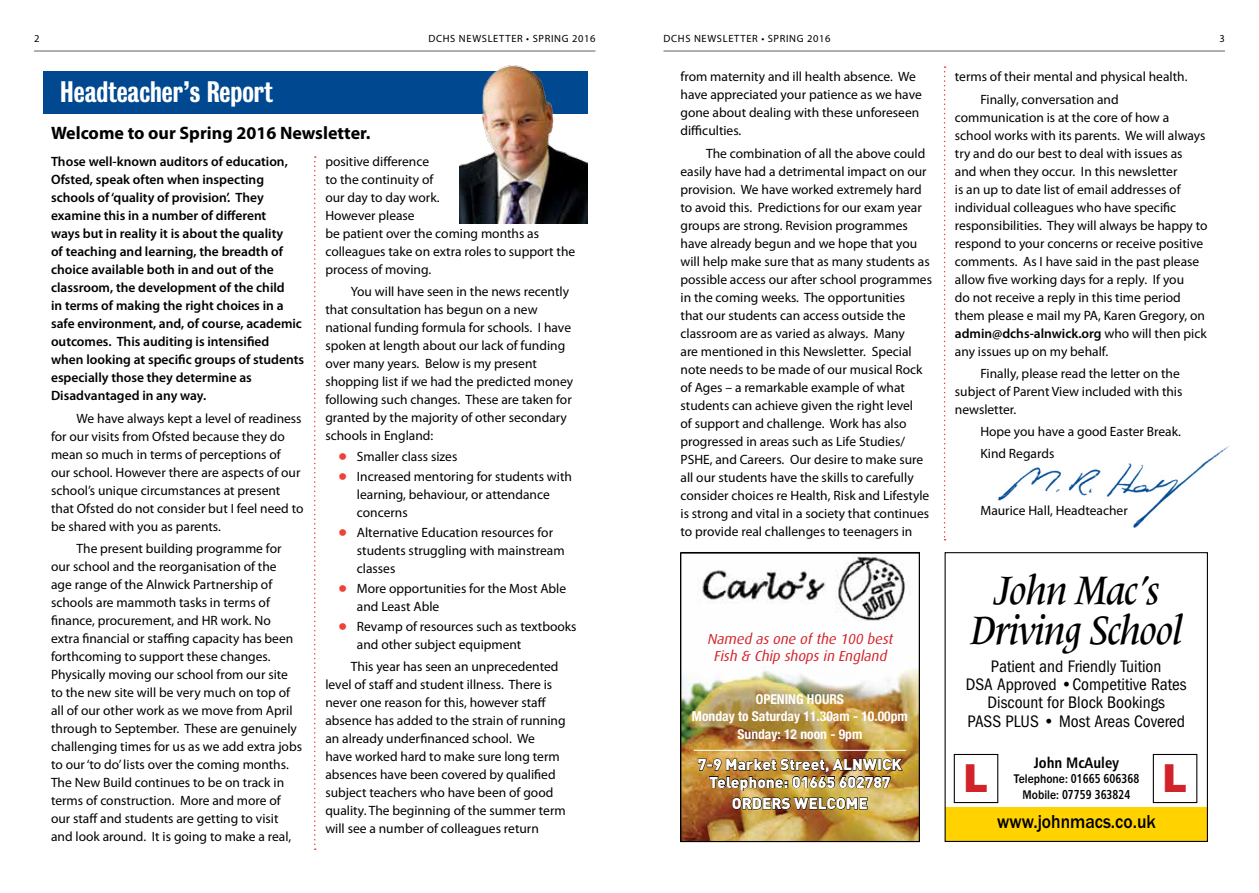
<style>
.page{position:relative;width:1259px;height:893px;background:#fff}
.page>*{position:absolute;margin:0;border:0;box-sizing:border-box;transform-origin:0 0}
.t1{font:italic 500 43.2px/39.9px "Meridien";letter-spacing:-.03em;color:#000;text-align:center;scale:.9 1}
.t2{font:900 38.85px "Helvetica Neue LT";color:#d2232a}
.t3{font:27px "Bureau Grotesque Three Five";color:#fff}
.t4{font:500 19.5px "Franklin Gothic Itc T";color:#000;scale:.9 1}
.t5{font:700 18px "Myriad Pro";color:#000}
.t6{font:condensed 17.25px/18.3px "Franklin Gothic EF";color:#000;text-align:center}
.t7{font:900 15.6px/17.5px "DIN";color:#fff;text-align:center}
.t8{font:15.15px "Humanist 777 BT Bold Condensed B";color:#000}
.t9{font:italic 14.55px/17.5px "Dax";color:#d2232a;text-align:center}
.t10{font:700 condensed 13.65px/17.5px "Helvetica Neue LT";color:#fff;text-align:center}
.t11{font:13.5px/18px "Myriad Pro";color:#000}
.t12{font:600 13.5px/18px "Myriad Pro";color:#000}
.t13{font:12.9px/15.6px "Humanist 777 BT Bold Condensed B";color:#000;text-align:center;scale:.9 1}
.t14{font:10.5px "Myriad Pro";letter-spacing:.06em;color:#000}
.s1{font-family:"Newspaper Pi BT";color:#ef4135}
.s2{font-weight:600}
.s3{font-family:"Franklin Gothic Itc T";font-weight:500}
</style>
<div class="page">
<img style="left:998px;top:446px;width:232px;height:82px">
<hr style="left:663px;top:50px;width:562px;height:2px;background:#939598">
<hr style="left:34px;top:50px;width:561px;height:2px;background:#939598">
<svg style="left:314px;top:156px;width:2px;height:694px"></svg>
<div style="left:945px;top:807px;width:262px;height:34px;background:#ffd200"></div>
<div style="left:944px;top:552px;width:264px;height:290px;border:1px solid #000"></div>
<div style="left:953px;top:754px;width:45px;height:49px;border:1px solid #000"></div>
<div style="left:1152px;top:754px;width:45px;height:49px;border:1px solid #000"></div>
<img style="left:683px;top:556px;width:234px;height:284px">
<hr style="left:694px;top:750px;width:212px;height:1px;background:#fff">
<img style="left:698px;top:758px;width:205px;height:33px">
<img style="left:732px;top:797px;width:135px;height:13px">
<div style="left:680px;top:552px;width:239px;height:290px;border:1px solid #000"></div>
<div style="left:43px;top:71px;width:545px;height:43px;background:#004990"></div>
<img style="left:459px;top:65px;width:129px;height:158px">
<svg style="left:944px;top:66px;width:1px;height:474px"></svg>
<p class="t14" style="left:34px;top:32px;width:7px">2</p>
<p class="t14" style="left:428px;top:32px;width:168px">DCHS NEWSLETTER • SPRING 2016</p>
<p class="t14" style="left:663px;top:32px;width:168px">DCHS NEWSLETTER • SPRING 2016</p>
<p class="t14" style="left:1219px;top:32px;width:7px">3</p>
<h3 class="t3" style="left:60px;top:76px;width:214px">Headteacher’s Report</h3>
<h3 class="t5" style="left:51px;top:121px;width:321px">Welcome to our Spring 2016 Newsletter.</h3>
<p class="t12" style="left:51px;top:153px;width:254px">Those well-known auditors of education, Ofsted, speak often when inspecting schools of ‘quality of provision’. They examine this in a number of different<br>ways but in reality it is about the quality<br>of teaching and learning, the breadth of choice available both in and out of the classroom, the development of the child<br>in terms of making the right choices in a safe environment, and, of course, academic outcomes. This auditing is intensified when looking at specific groups of students especially those they determine as Disadvantaged in any way.</p>
<p class="t11" style="left:51px;top:409px;width:254px;text-indent:26px">We have always kept a level of readiness for our visits from Ofsted because they do mean so much in terms of perceptions of<br>our school. However there are aspects of our school’s unique circumstances at present that Ofsted do not consider but I feel need to be shared with you as parents.</p>
<p class="t11" style="left:51px;top:539px;width:252px;text-indent:26px">The present building programme for our school and the reorganisation of the<br>age range of the Alnwick Partnership of schools are mammoth tasks in terms of finance, procurement, and HR work. No extra financial or staffing capacity has been forthcoming to support these changes.<br>Physically moving our school from our site to the new site will be very much on top of all of our other work as we move from April through to September. These are genuinely challenging times for us as we add extra jobs to our ‘to do’ lists over the coming months.<br>The New Build continues to be on track in terms of construction. More and more of our staff and students are getting to visit and look around. It is going to make a real,</p>
<p class="t11" style="left:325px;top:152px;width:251px">positive difference<br>to the continuity of<br>our day to day work.<br>However please<br>be patient over the coming months as colleagues take on extra roles to support the process of moving.</p>
<p class="t11" style="left:325px;top:283px;width:249px;text-indent:26px">You will have seen in the news recently that consultation has begun on a new national funding formula for schools. I have spoken at length about our lack of funding over many years. Below is my present shopping list if we had the predicted money following such changes. These are taken for granted by the majority of other secondary schools in England:</p>
<p class="t11" style="left:338px;top:446px;width:235px;line-height:20.1px"><span class="s1">q</span> Smaller class sizes<br><span class="s1">q</span> Increased mentoring for students with</p>
<p class="t11" style="left:357px;top:485px;width:194px">learning, behaviour, or attendance concerns</p>
<p class="t11" style="left:357px;top:523px;width:209px;text-indent:-19px"><span class="s1">q</span> Alternative Education resources for students struggling with mainstream classes</p>
<p class="t11" style="left:357px;top:579px;width:211px;text-indent:-19px"><span class="s1">q</span> More opportunities for the Most Able and Least Able</p>
<p class="t11" style="left:357px;top:617px;width:221px;text-indent:-19px"><span class="s1">q</span> Revamp of resources such as textbooks and other subject equipment</p>
<p class="t11" style="left:325px;top:658px;width:242px;text-indent:26px">This year has seen an unprecedented level of staff and student illness. There is never one reason for this, however staff absence has added to the strain of running an already underfinanced school. We<br>have worked hard to make sure long term absences have been covered by qualified subject teachers who have been of good quality. The beginning of the summer term will see a number of colleagues return</p>
<p class="t11" style="left:680px;top:68px;width:243px">from maternity and ill health absence. We have appreciated your patience as we have gone about dealing with these unforeseen difficulties.</p>
<p class="t11" style="left:680px;top:144px;width:253px;text-indent:26px">The combination of all the above could easily have had a detrimental impact on our provision. We have worked extremely hard to avoid this. Predictions for our exam year groups are strong. Revision programmes have already begun and we hope that you will help make sure that as many students as possible access our after school programmes in the coming weeks. The opportunities<br>that our students can access outside the classroom are as varied as always. Many<br>are mentioned in this Newsletter. Special note needs to be made of our musical Rock of Ages – a remarkable example of what students can achieve given the right level<br>of support and challenge. Work has also progressed in areas such as Life Studies/ PSHE, and Careers. Our desire to make sure all our students have the skills to carefully consider choices re Health, Risk and Lifestyle is strong and vital in a society that continues to provide real challenges to teenagers in</p>
<p class="t9" style="left:707px;top:630px;width:187px">Named as one of the 100 best<br>Fish &amp; Chip shops in England</p>
<p class="t10" style="left:692px;top:690px;width:217px">OPENING HOURS<br>Monday to Saturday 11.30am - 10.00pm<br>Sunday: 12 noon - 9pm</p>
<p class="t7" style="left:698px;top:755px;width:206px">7-9 Market Street, ALNWICK<br>Telephone: 01665 602787</p>
<p class="t7" style="left:732px;top:794px;width:138px">ORDERS WELCOME</p>
<p class="t11" style="left:980px;top:65px;width:208px;line-height:22.2px;text-indent:-26px">terms of their mental and physical health.<br>Finally, conversation and</p>
<p class="t11" style="left:955px;top:108px;width:254px">communication is at the core of how a school works with its parents. We will always try and do our best to deal with issues as<br>and when they occur. In this newsletter<br>is an up to date list of email addresses of individual colleagues who have specific responsibilities. They will always be happy to respond to your concerns or receive positive comments. As I have said in the past please allow five working days for a reply. If you<br>do not receive a reply in this time period them please e mail my PA, Karen Gregory, on <span class="s2">admin@dchs-alnwick.org</span> who will then pick any issues up on my behalf.</p>
<p class="t11" style="left:955px;top:364px;width:229px;text-indent:26px">Finally, please read the letter on the subject of Parent View included with this newsletter.</p>
<p class="t11" style="left:980px;top:420px;width:202px;line-height:22.2px">Hope you have a good Easter Break.<br>Kind Regards</p>
<p class="t11" style="left:980px;top:501px;width:149px">Maurice Hall, Headteacher</p>
<h1 class="t1" style="left:970px;top:571px;width:238px">John Mac’s<br>Driving School</h1>
<p class="t6" style="left:965px;top:657px;width:222px">Patient and Friendly Tuition<br>DSA Approved •Competitive Rates<br>Discount for Block Bookings<br>PASS PLUS • Most Areas Covered</p>
<h2 class="t2" style="left:1162px;top:755px;width:26px">L</h2>
<p class="t8" style="left:1033px;top:753px;width:87px">John McAuley</p>
<p class="t13" style="left:1013px;top:771px;width:141px"><span class="s3">Telephone:</span> 01665 606368<br><span class="s3">Mobile:</span> 07759 363824</p>
<h3 class="t4" style="left:997px;top:810px;width:178px">www.johnmacs.co.uk</h3>
<h2 class="t2" style="left:963px;top:755px;width:26px">L</h2>
</div>
